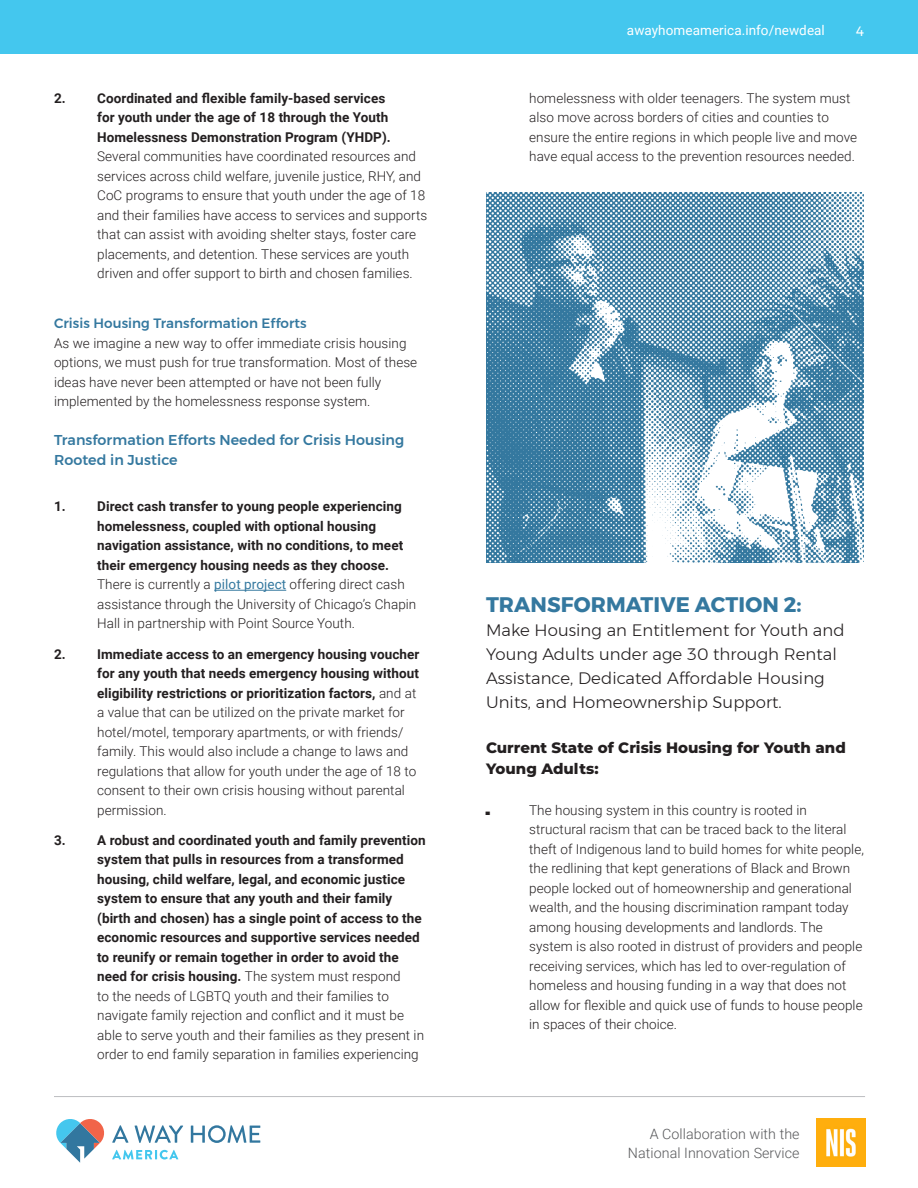
<style>
.page{position:relative;width:918px;height:1188px;background:#fff}
.page>*{position:absolute;margin:0;border:0;box-sizing:border-box;transform-origin:0 0}
.subheads{font:700 21px "Montserrat";letter-spacing:.005em;color:#34789f}
.headers{font:300 16.5px/24px "Montserrat";letter-spacing:.005em;color:#231f20}
.subhead_2{font:800 15px/21px "Montserrat";color:#231f20}
._9pt_subhead{font:500 14.25px/19.5px "Montserrat";letter-spacing:.005em;color:#34789f}
.t1{font:300 14.25px/19.5px "Roboto";letter-spacing:.005em;color:#57585a;text-align:right}
._9pt_subhead-2{font:300 13.5px/19.5px "Roboto";letter-spacing:.005em;color:#231f20}
.t2{font:700 13.5px/19.5px "Roboto";letter-spacing:.005em;color:#231f20}
.t3{font:13.5px "Roboto";letter-spacing:.005em;color:#fff}
.t4{font:13.5px "Montserrat";color:#fff}
.t5{font:13.5px "Beirut";color:#231f20}
.s1{font-weight:700}
.s2{font-family:"Montserrat";font-weight:500;color:#34789f}
.s3{font-weight:300}
.s4{font-weight:400;color:#34789f}
</style>
<div class="page">
<svg style="left:112px;top:1125px;width:17px;height:18px"></svg>
<svg style="left:135px;top:1125px;width:48px;height:18px"></svg>
<svg style="left:191px;top:1125px;width:69px;height:18px"></svg>
<svg style="left:112px;top:1150px;width:66px;height:10px"></svg>
<svg style="left:56px;top:1119px;width:48px;height:44px"></svg>
<img style="left:817px;top:1118px;width:49px;height:49px">
<hr style="left:54px;top:1096px;width:811px;height:1px;background:#bcbdc0">
<div style="left:0;top:0;width:918px;height:54px;background:#44c7ee"></div>
<hr style="left:214px;top:590px;width:72px;height:1px;background:#34789f">
<img style="left:486px;top:192px;width:378px;height:371px">
<p class="_9pt_subhead-2" style="left:97px;top:88px;width:332px;text-indent:-43px"><span class="s1">2. Coordinated and flexible family-based services<br>for youth under the age of 18 through the Youth Homelessness Demonstration Program (YHDP).<br></span>Several communities have coordinated resources and services across child welfare, juvenile justice, RHY, and CoC programs to ensure that youth under the age of 18 and their families have access to services and supports that can assist with avoiding shelter stays, foster care placements, and detention. These services are youth driven and offer support to birth and chosen families.</p>
<p class="_9pt_subhead-2" style="left:54px;top:313px;width:365px"><span class="s2">Crisis Housing Transformation Efforts<br></span>As we imagine a new way to offer immediate crisis housing options, we must push for true transformation. Most of these ideas have never been attempted or have not been fully implemented by the homelessness response system.</p>
<p class="_9pt_subhead" style="left:54px;top:430px;width:352px">Transformation Efforts Needed for Crisis Housing<br>Rooted in Justice</p>
<p class="t2" style="left:97px;top:496px;width:321px;text-indent:-43px">1. Direct cash transfer to young people experiencing homelessness, coupled with optional housing navigation assistance, with no conditions, to meet their emergency housing needs as they choose.<br><span class="s3">There is currently a</span> <span class="s4">pilot project</span> <span class="s3">offering direct cash assistance through the University of Chicago’s Chapin Hall in partnership with Point Source Youth.</span></p>
<p class="_9pt_subhead-2" style="left:97px;top:643px;width:324px;text-indent:-43px"><span class="s1">2. Immediate access to an emergency housing voucher for any youth that needs emergency housing without eligibility restrictions or prioritization factors,</span> and at a value that can be utilized on the private market for hotel/motel, temporary apartments, or with friends/ family. This would also include a change to laws and regulations that allow for youth under the age of 18 to consent to their own crisis housing without parental permission.</p>
<p class="t2" style="left:97px;top:830px;width:330px;text-indent:-43px">3. A robust and coordinated youth and family prevention system that pulls in resources from a transformed housing, child welfare, legal, and economic justice system to ensure that any youth and their family (birth and chosen) has a single point of access to the economic resources and supportive services needed to reunify or remain together in order to avoid the need for crisis housing. <span class="s3">The system must respond<br>to the needs of LGBTQ youth and their families to navigate family rejection and conflict and it must be able to serve youth and their families as they present in order to end family separation in families experiencing</span></p>
<p class="t3" style="left:627px;top:21px;width:199px">awayhomeamerica.info/newdeal</p>
<p class="t4" style="left:856px;top:20px;width:9px">4</p>
<p class="_9pt_subhead-2" style="left:529px;top:88px;width:330px">homelessness with older teenagers. The system must also move across borders of cities and counties to ensure the entire regions in which people live and move have equal access to the prevention resources needed.</p>
<p class="subheads" style="left:486px;top:588px;width:317px">TRANSFORMATIVE ACTION 2:</p>
<p class="headers" style="left:486px;top:618px;width:360px">Make Housing an Entitlement for Youth and Young Adults under age 30 through Rental Assistance, Dedicated Affordable Housing Units, and Homeownership Support.</p>
<p class="subhead_2" style="left:486px;top:737px;width:361px">Current State of Crisis Housing for Youth and<br>Young Adults:</p>
<p class="t5" style="left:486px;top:801px;width:5px">ـ</p>
<p class="_9pt_subhead-2" style="left:529px;top:800px;width:336px">The housing system in this country is rooted in structural racism that can be traced back to the literal theft of Indigenous land to build homes for white people, the redlining that kept generations of Black and Brown people locked out of homeownership and generational wealth, and the housing discrimination rampant today among housing developments and landlords. The system is also rooted in distrust of providers and people receiving services, which has led to over-regulation of homeless and housing funding in a way that does not allow for flexible and quick use of funds to house people in spaces of their choice.</p>
<p class="t1" style="left:628px;top:1123px;width:173px">A Collaboration with the<br>National Innovation Service</p>
</div>
